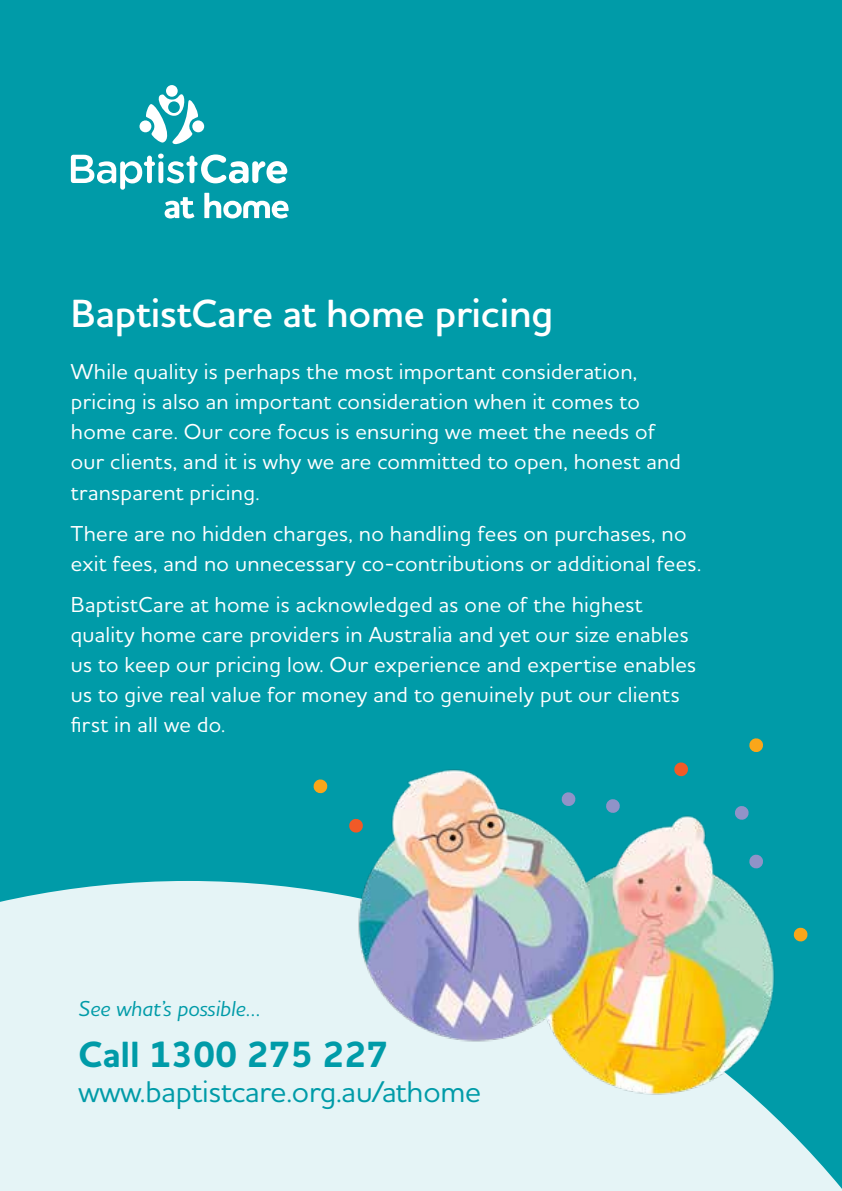
<style>
.page{position:relative;width:842px;height:1191px;background:#009ba8}
.page>*{position:absolute;margin:0;border:0;box-sizing:border-box;transform-origin:0 0}
.t1{font:600 40px "Houschka Pro";letter-spacing:-.005em;color:#fff}
.t2{font:700 37.2px "Houschka Pro";letter-spacing:-.005em;color:#009ba8}
.t3{font:500 30.6px "Houschka Pro";letter-spacing:-.005em;color:#009ba8}
.t4{font:500 22px/30px "Houschka Pro";letter-spacing:.015em;color:#fff}
.t5{font:italic 500 22px "Houschka Pro";color:#009ba8}
</style>
<div class="page">
<div style="left:192px;top:120px;width:12px;height:12px;background:#fff;border-radius:50%"></div>
<div style="left:140px;top:120px;width:11px;height:12px;background:#fff;border-radius:50%"></div>
<svg style="left:145px;top:94px;width:55px;height:51px"></svg>
<div style="left:166px;top:85px;width:12px;height:12px;background:#fff;border-radius:50%"></div>
<svg style="left:71px;top:154px;width:218px;height:64px"></svg>
<div style="left:0;top:881px;width:256px;height:310px;background:#e5f4f6"></div>
<img style="left:256px;top:738px;width:586px;height:453px">
<h1 class="t1" style="left:71px;top:287px;width:484px">BaptistCare at home pricing</h1>
<p class="t4" style="left:71px;top:356px;width:612px">While quality is perhaps the most important consideration, pricing is also an important consideration when it comes to home care. Our core focus is ensuring we meet the needs of our clients, and it is why we are committed to open, honest and transparent pricing.</p>
<p class="t4" style="left:71px;top:518px;width:632px">There are no hidden charges, no handling fees on purchases, no exit fees, and no unnecessary co-contributions or additional fees.</p>
<p class="t4" style="left:71px;top:589px;width:627px">BaptistCare at home is acknowledged as one of the highest quality home care providers in Australia and yet our size enables us to keep our pricing low. Our experience and expertise enables us to give real value for money and to genuinely put our clients first in all we do.</p>
<p class="t5" style="left:79px;top:995px;width:184px">See what’s possible...</p>
<h2 class="t2" style="left:79px;top:1030px;width:312px">Call 1300 275 227</h2>
<h3 class="t3" style="left:79px;top:1072px;width:404px">www.baptistcare.org.au/athome</h3>
</div>
